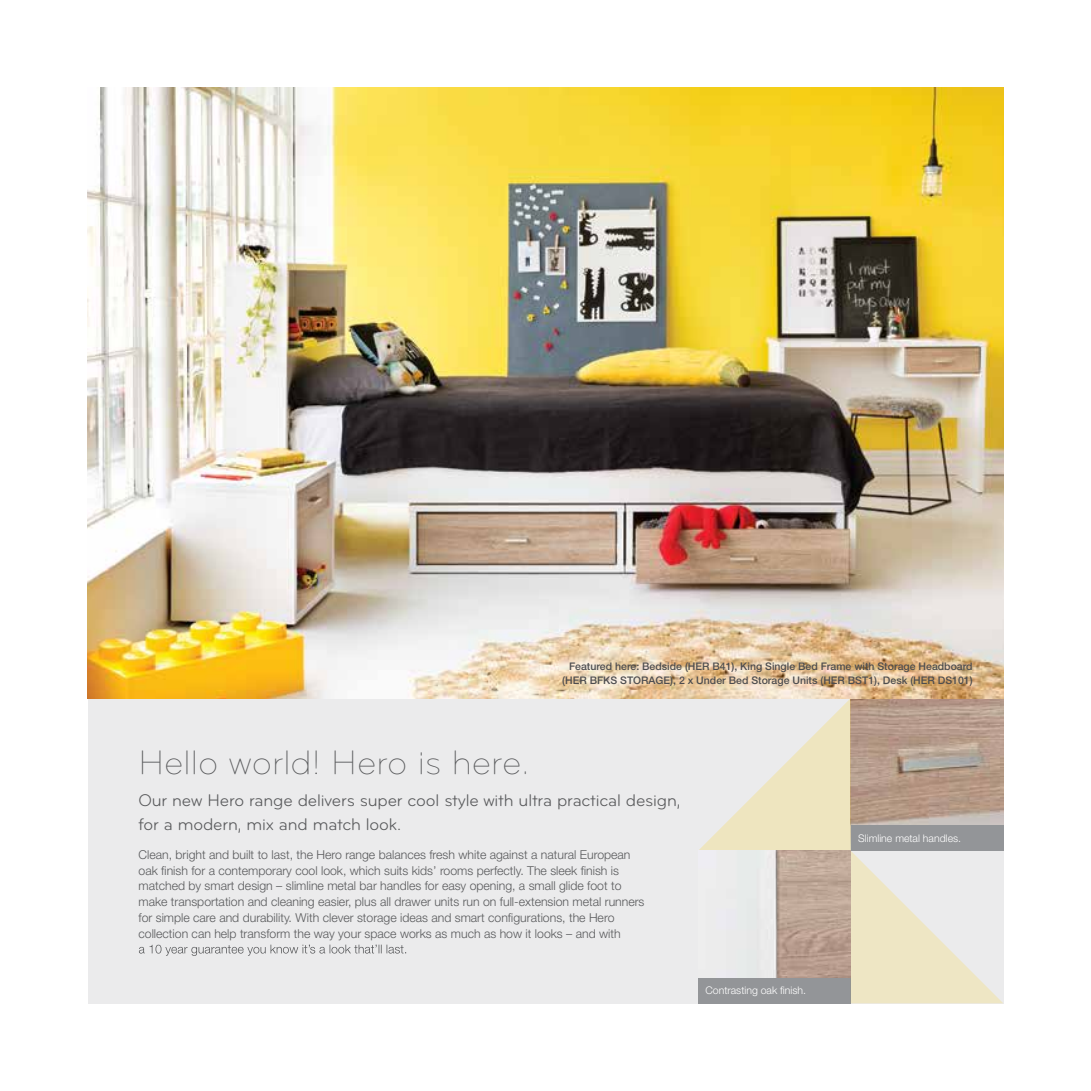
<style>
.page{position:relative;width:1091px;height:1091px;background:#fff}
.page>*{position:absolute;margin:0;border:0;box-sizing:border-box;transform-origin:0 0}
.t1{font:300 35px "Bryant Pro";color:#58595b}
.t2{font:17.5px/24.5px "Bryant Pro";letter-spacing:-.01em;color:#58595b}
.t3{font:300 12.25px/15.8px "Helvetica Neue LT Pro";color:#58595b}
.t4{font:500 10.5px/14px "Helvetica Neue LT Pro";color:#4d4d4f;text-align:right}
.t5{font:300 10.5px "Helvetica Neue LT Pro";color:#fff}
</style>
<div class="page">
<div style="left:88px;top:698px;width:915px;height:305px;background:#ebebec"></div>
<img style="left:88px;top:88px;width:915px;height:610px">
<svg style="left:139px;top:944px;width:267px;height:11px"></svg>
<svg style="left:698px;top:698px;width:305px;height:305px"></svg>
<div style="left:850px;top:825px;width:153px;height:25px;background:#939598"></div>
<div style="left:698px;top:977px;width:152px;height:26px;background:#939598"></div>
<img style="left:698px;top:850px;width:152px;height:127px">
<p class="t4" style="left:562px;top:659px;width:412px">Featured here: Bedside (HER B41), King Single Bed Frame with Storage Headboard (HER BFKS STORAGE), 2 x Under Bed Storage Units (HER BST1), Desk (HER DS101)</p>
<h1 class="t1" style="left:138px;top:742px;width:392px">Hello world! Hero is here.</h1>
<h2 class="t2" style="left:138px;top:787px;width:543px">Our new Hero range delivers super cool style with ultra practical design, for a modern, mix and match look.</h2>
<p class="t3" style="left:138px;top:846px;width:507px">Clean, bright and built to last, the Hero range balances fresh white against a natural European oak finish for a contemporary cool look, which suits kids’ rooms perfectly. The sleek finish is matched by smart design – slimline metal bar handles for easy opening, a small glide foot to make transportation and cleaning easier, plus all drawer units run on full-extension metal runners for simple care and durability. With clever storage ideas and smart configurations, the Hero collection can help transform the way your space works as much as how it looks – and with</p>
<p class="t5" style="left:705px;top:984px;width:102px">Contrasting oak finish.</p>
<p class="t5" style="left:858px;top:831px;width:104px">Slimline metal handles.</p>
</div>
